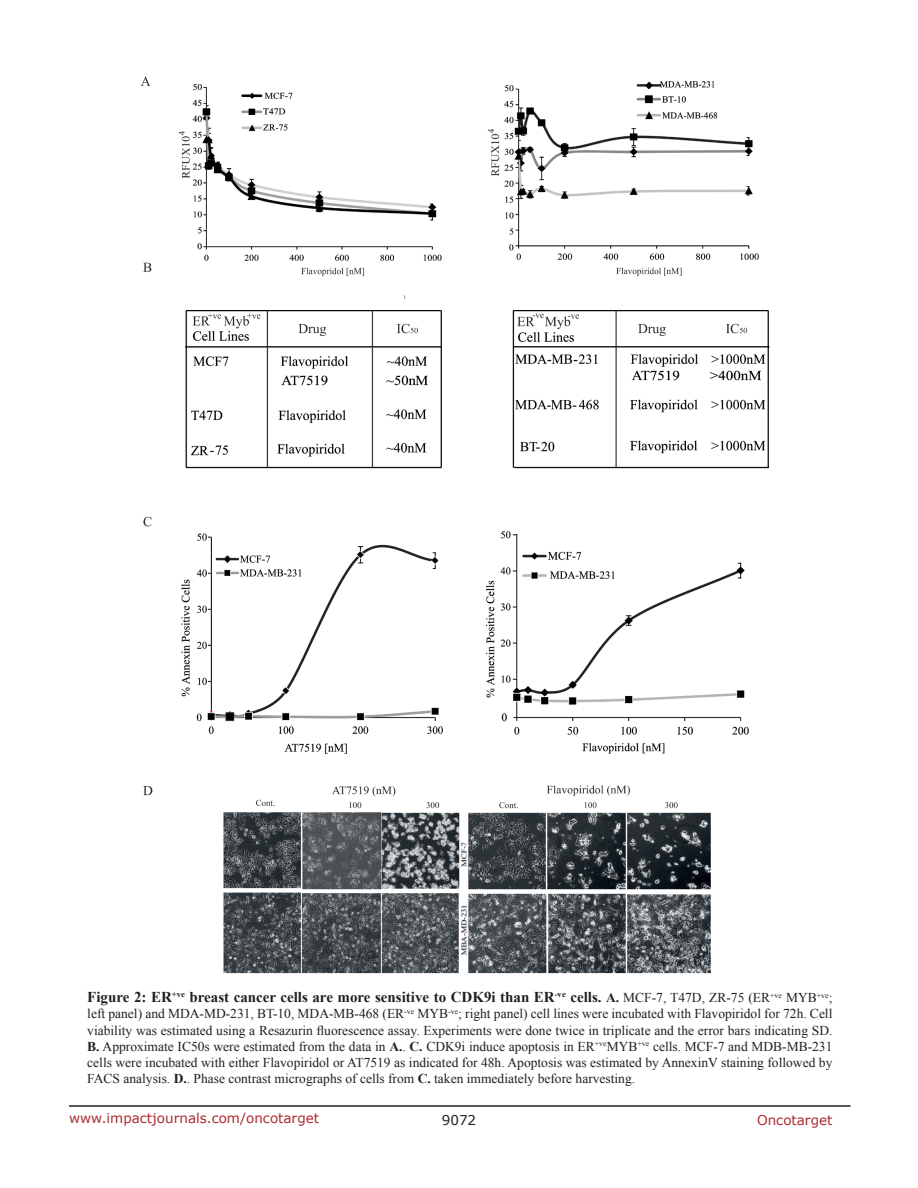
<style>
.page{position:relative;width:918px;height:1188px;background:#fff}
.page>*{position:absolute;margin:0;border:0;box-sizing:border-box;transform-origin:0 0}
.FigureText{font:700 15px "Times New Roman";color:#221f22}
.FigureText-2{font:13.5px/16.2px "Times New Roman";color:#221f22;text-align:justify}
.t1{font:13.5px "Verdana";color:#ac2b31}
.t2{font:13.5px "Verdana";color:#221f22}
.s1{font-size:13.5px}
.s2{font-weight:400;font-size:13.5px}
.s3{font-weight:700}
</style>
<div class="page">
<hr style="left:69px;top:1105px;width:781px;height:2px;background:#231f20">
<img style="left:140px;top:76px;width:630px;height:898px">
<p class="FigureText" style="left:87px;top:986px;width:747px">Figure 2: ER<sup>+ve</sup> breast cancer cells are more sensitive to CDK9i than ER<sup>-ve</sup> cells. <span class="s1">A.</span> <span class="s2">MCF-7, T47D, ZR-75 (ER</span><sup>+ve</sup> <span class="s2">MYB</span><sup>+ve</sup><span class="s2">;</span></p>
<p class="FigureText-2" style="left:87px;top:1005px;width:747px">left panel) and MDA-MD-231, BT-10, MDA-MB-468 (ER<sup>-ve</sup> MYB<sup>-ve</sup>; right panel) cell lines were incubated with Flavopiridol for 72h. Cell viability was estimated using a Resazurin fluorescence assay. Experiments were done twice in triplicate and the error bars indicating SD.<br><span class="s3">B.</span> Approximate IC50s were estimated from the data in <span class="s3">A.</span>. <span class="s3">C.</span> CDK9i induce apoptosis in ER<sup>+ve</sup>MYB<sup>+ve</sup> cells. MCF-7 and MDB-MB-231 cells were incubated with either Flavopiridol or AT7519 as indicated for 48h. Apoptosis was estimated by AnnexinV staining followed by FACS analysis. <span class="s3">D.</span>. Phase contrast micrographs of cells from <span class="s3">C.</span> taken immediately before harvesting.</p>
<p class="t1" style="left:69px;top:1109px;width:252px">www.impactjournals.com/oncotarget</p>
<p class="t2" style="left:442px;top:1111px;width:36px">9072</p>
<p class="t1" style="left:757px;top:1111px;width:77px">Oncotarget</p>
</div>
